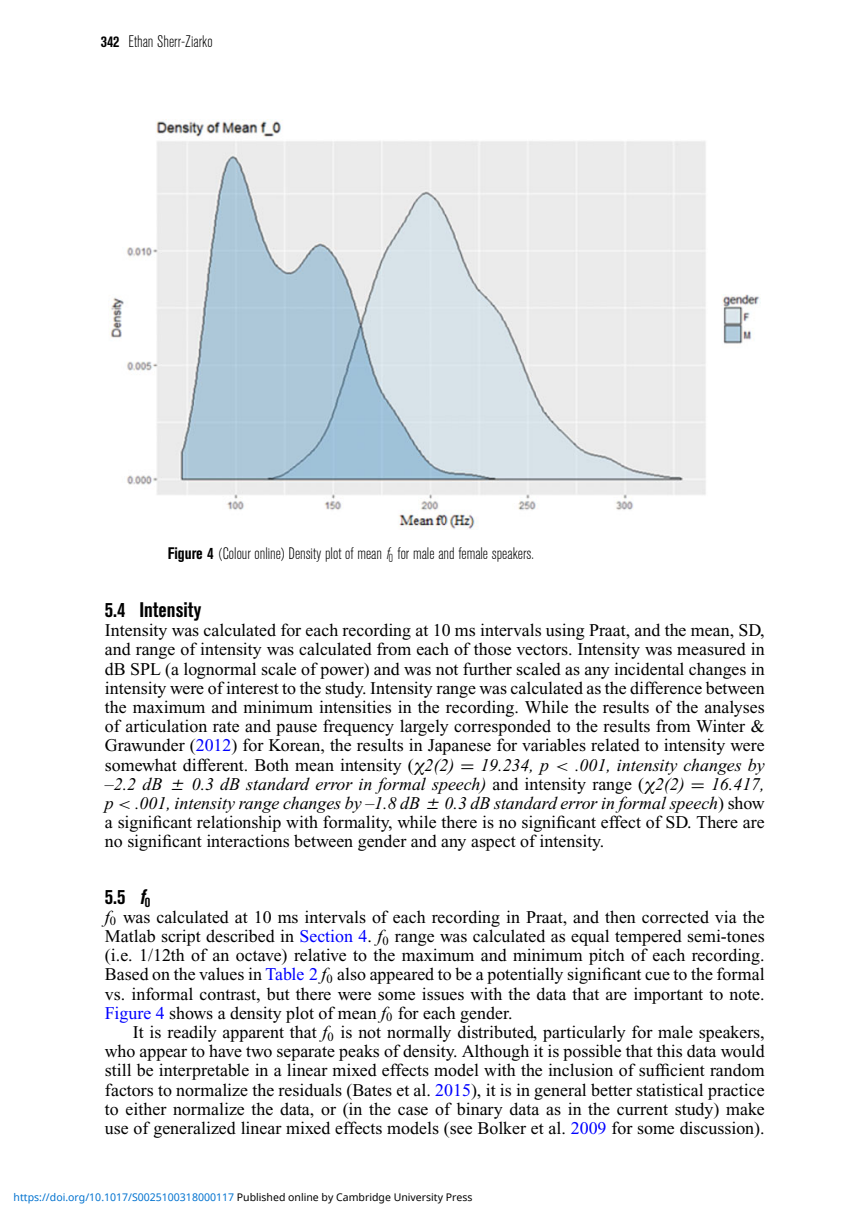
<style>
.page{position:relative;width:864px;height:1226px;background:#fff}
.page>*{position:absolute;margin:0;border:0;box-sizing:border-box;transform-origin:0 0}
.t1{font:700 condensed 21px "Akzidenz Grotesk BE";color:#000}
.t2{font:17.85px/19.2px "Times New Roman";color:#000;text-align:justify}
.t3{font:300 condensed 16.62px "Akzidenz Grotesk BE";color:#000}
.t4{font:700 condensed 15.75px "Akzidenz Grotesk BE";color:#000}
.t5{font:10.5px "Noto Sans";color:#0172cf}
.s1{font-weight:700}
.s2{font-style:italic}
.s3{color:#00f}
.s4{font-family:"SIL Doulos IPA";font-style:italic}
.s5{font-family:"MTSY"}
.s6{font-family:"RMTMI"}
.s7{font-family:"Doulos SIL 00";font-style:italic}
.s8{color:#000}
</style>
<div class="page">
<img style="left:110px;top:121px;width:650px;height:408px">
<p class="t4" style="left:101px;top:36px;width:20px">342</p>
<p class="t3" style="left:129px;top:36px;width:85px">Ethan Sherr-Ziarko</p>
<p class="t3" style="left:168px;top:547px;width:367px"><span class="s1">Figure 4</span> (Colour online) Density plot of mean <span class="s2">f</span><sub>0</sub> for male and female speakers.</p>
<p class="t1" style="left:105px;top:602px;width:98px">5.4 Intensity</p>
<p class="t2" style="left:105px;top:620px;width:661px">Intensity was calculated for each recording at 10 ms intervals using Praat, and the mean, SD, and range of intensity was calculated from each of those vectors. Intensity was measured in dB SPL (a lognormal scale of power) and was not further scaled as any incidental changes in intensity were of interest to the study. Intensity range was calculated as the difference between the maximum and minimum intensities in the recording. While the results of the analyses of articulation rate and pause frequency largely corresponded to the results from Winter &amp; Grawunder (<span class="s3">2012</span>) for Korean, the results in Japanese for variables related to intensity were somewhat different. Both mean intensity (<span class="s4">X</span><span class="s2">2(2)</span> <span class="s5">=</span> <span class="s2">19.234, p</span> <span class="s6">&lt;</span> <span class="s2">.001, intensity changes by –2.2 dB</span> <span class="s7">±</span> <span class="s2">0.3 dB standard error in formal speech)</span> and intensity range (<span class="s4">X</span><span class="s2">2(2)</span> <span class="s5">=</span> <span class="s2">16.417, p</span> <span class="s6">&lt;</span> <span class="s2">.001, intensity range changes by –1.8 dB</span> <span class="s7">±</span><span class="s2">0.3 dB standard error in formal speech</span>) show a significant relationship with formality, while there is no significant effect of SD. There are no significant interactions between gender and any aspect of intensity.</p>
<p class="t1" style="left:105px;top:888px;width:47px">5.5 <span class="s2">f</span><sub>0</sub></p>
<p class="t2" style="left:105px;top:907px;width:660px"><span class="s2">f</span><sub>0</sub> was calculated at 10 ms intervals of each recording in Praat, and then corrected via the</p>
<p class="t2" style="left:105px;top:926px;width:661px">Matlab script described in <span class="s3">Section 4</span>. <span class="s2">f</span><sub>0</sub> range was calculated as equal tempered semi-tones</p>
<p class="t2" style="left:105px;top:945px;width:660px">(i.e. 1/12th of an octave) relative to the maximum and minimum pitch of each recording.</p>
<p class="t2" style="left:105px;top:964px;width:660px">Based on the values in <span class="s3">Table 2</span> <span class="s2">f</span><sub>0</sub> also appeared to be a potentially significant cue to the formal</p>
<p class="t2" style="left:105px;top:983px;width:661px">vs. informal contrast, but there were some issues with the data that are important to note.</p>
<p class="t2" style="left:105px;top:1003px;width:409px"><span class="s3">Figure 4</span> shows a density plot of mean <span class="s2">f</span><sub>0</sub> for each gender.</p>
<p class="t2" style="left:133px;top:1022px;width:633px">It is readily apparent that <span class="s2">f</span><sub>0</sub> is not normally distributed, particularly for male speakers,</p>
<p class="t2" style="left:105px;top:1041px;width:660px">who appear to have two separate peaks of density. Although it is possible that this data would</p>
<p class="t2" style="left:105px;top:1060px;width:660px">still be interpretable in a linear mixed effects model with the inclusion of sufficient random</p>
<p class="t2" style="left:105px;top:1079px;width:661px">factors to normalize the residuals (Bates et al. <span class="s3">2015</span>), it is in general better statistical practice</p>
<p class="t2" style="left:105px;top:1098px;width:661px">to either normalize the data, or (in the case of binary data as in the current study) make</p>
<p class="t2" style="left:105px;top:1118px;width:660px">use of generalized linear mixed effects models (see Bolker et al. <span class="s3">2009</span> for some discussion).</p>
<p class="t5" style="left:14px;top:1189px;width:460px">https://doi.org/10.1017/S0025100318000117 <span class="s8">Published online by Cambridge University Press</span></p>
</div>
